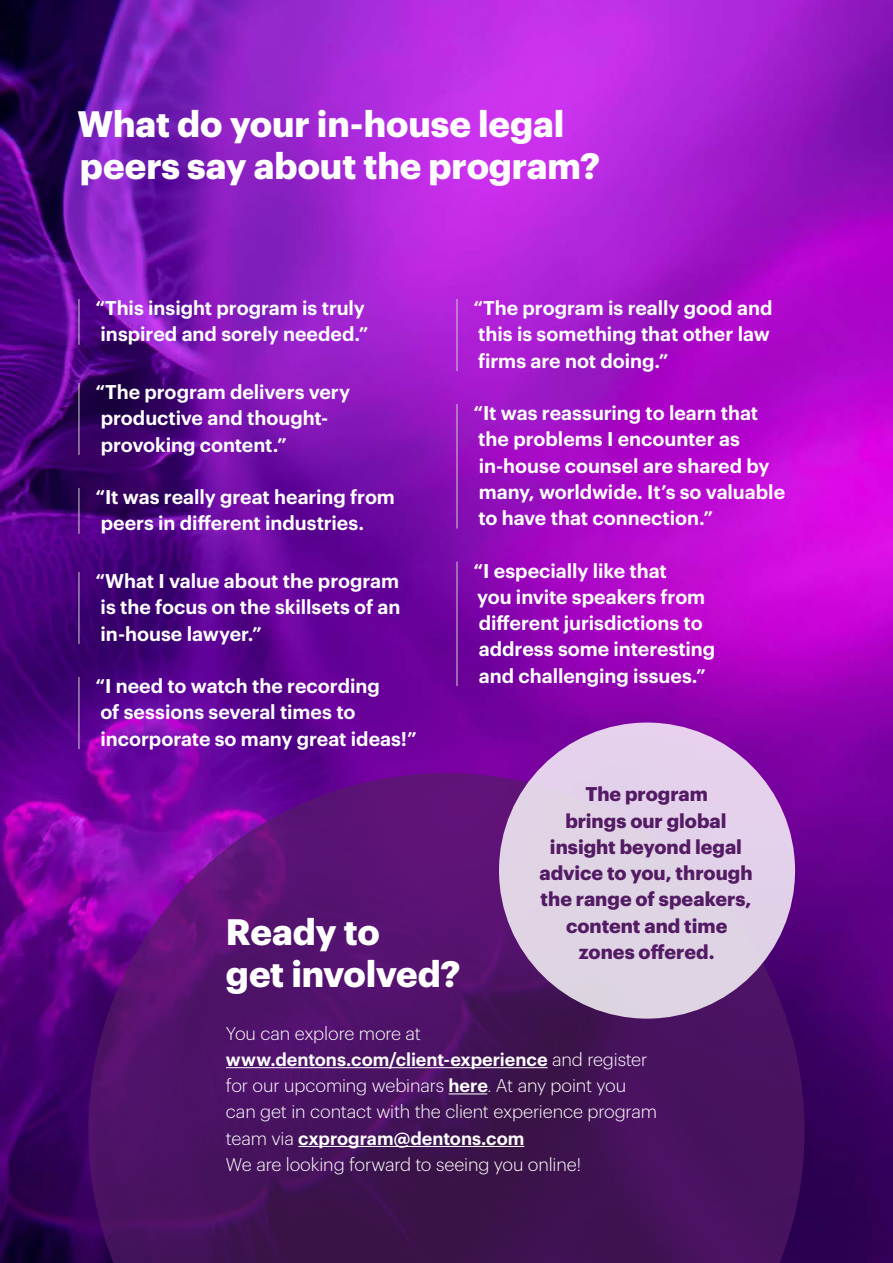
<style>
.page{position:relative;width:893px;height:1263px;background:#fff}
.page>*{position:absolute;margin:0;border:0;box-sizing:border-box;transform-origin:0 0}
.t1{font:700 36px/42px "Dentons Sans";letter-spacing:-.005em;color:#fff}
.t2{font:600 19.5px/26.2px "Dentons Sans";color:#fff}
.t3{font:700 19.5px/26.2px "Dentons Sans";color:#541b65;text-align:center}
.t4{font:300 18px/26.2px "Dentons Sans";letter-spacing:-.01em;color:#fff}
.s1{font-weight:600}
</style>
<div class="page">
<img style="left:0;top:0;width:893px;height:1263px">
<svg style="left:88px;top:773px;width:717px;height:490px;background:#4f1168"></svg>
<hr style="left:79px;top:299px;width:1px;height:46px;background:#d0d0d0">
<hr style="left:79px;top:383px;width:1px;height:72px;background:#d0d0d0">
<hr style="left:79px;top:488px;width:1px;height:46px;background:#d0d0d0">
<hr style="left:79px;top:572px;width:1px;height:72px;background:#d0d0d0">
<hr style="left:79px;top:677px;width:1px;height:72px;background:#d0d0d0">
<hr style="left:226px;top:1067px;width:322px;height:1px;background:#fff">
<hr style="left:449px;top:1093px;width:38px;height:1px;background:#fff">
<hr style="left:298px;top:1146px;width:226px;height:1px;background:#fff">
<div style="left:499px;top:722px;width:296px;height:296px;background:#e0d4e5;border-radius:50%"></div>
<hr style="left:457px;top:299px;width:1px;height:72px;background:#d0d0d0">
<hr style="left:457px;top:404px;width:1px;height:124px;background:#d0d0d0">
<hr style="left:457px;top:561px;width:1px;height:125px;background:#d0d0d0">
<h1 class="t1" style="left:78px;top:99px;width:524px">What do your in-house legal peers say about the program?</h1>
<p class="t2" style="left:95px;top:293px;width:275px">“This insight program is truly inspired and sorely needed.”</p>
<p class="t2" style="left:95px;top:377px;width:256px">“The program delivers very productive and thought&shy;provoking content.”</p>
<p class="t2" style="left:95px;top:482px;width:301px">“It was really great hearing from peers in different industries.</p>
<p class="t2" style="left:95px;top:566px;width:307px;text-align:justify">“What I value about the program is the focus on the skillsets of an in-house lawyer.”</p>
<p class="t2" style="left:95px;top:671px;width:323px">“I need to watch the recording<br>of sessions several times to incorporate so many great ideas!”</p>
<p class="t2" style="left:473px;top:293px;width:301px">“The program is really good and this is something that other law firms are not doing.”</p>
<p class="t2" style="left:473px;top:398px;width:313px">“It was reassuring to learn that the problems I encounter as in-house counsel are shared by many, worldwide. It’s so valuable to have that connection.”</p>
<p class="t2" style="left:473px;top:556px;width:243px">“I especially like that<br>you invite speakers from different jurisdictions to address some interesting and challenging issues.”</p>
<p class="t3" style="left:539px;top:779px;width:215px">The program<br>brings our global insight beyond legal advice to you, through the range of speakers, content and time zones offered.</p>
<h1 class="t1" style="left:226px;top:908px;width:236px">Ready to<br>get involved?</h1>
<p class="t4" style="left:226px;top:1018px;width:432px">You can explore more at <span class="s1">www.dentons.com/client-experience</span> and register for our upcoming webinars <span class="s1">here</span>. At any point you can get in contact with the client experience program team via <span class="s1">cxprogram@dentons.com<br></span>We are looking forward to seeing you online!</p>
</div>
